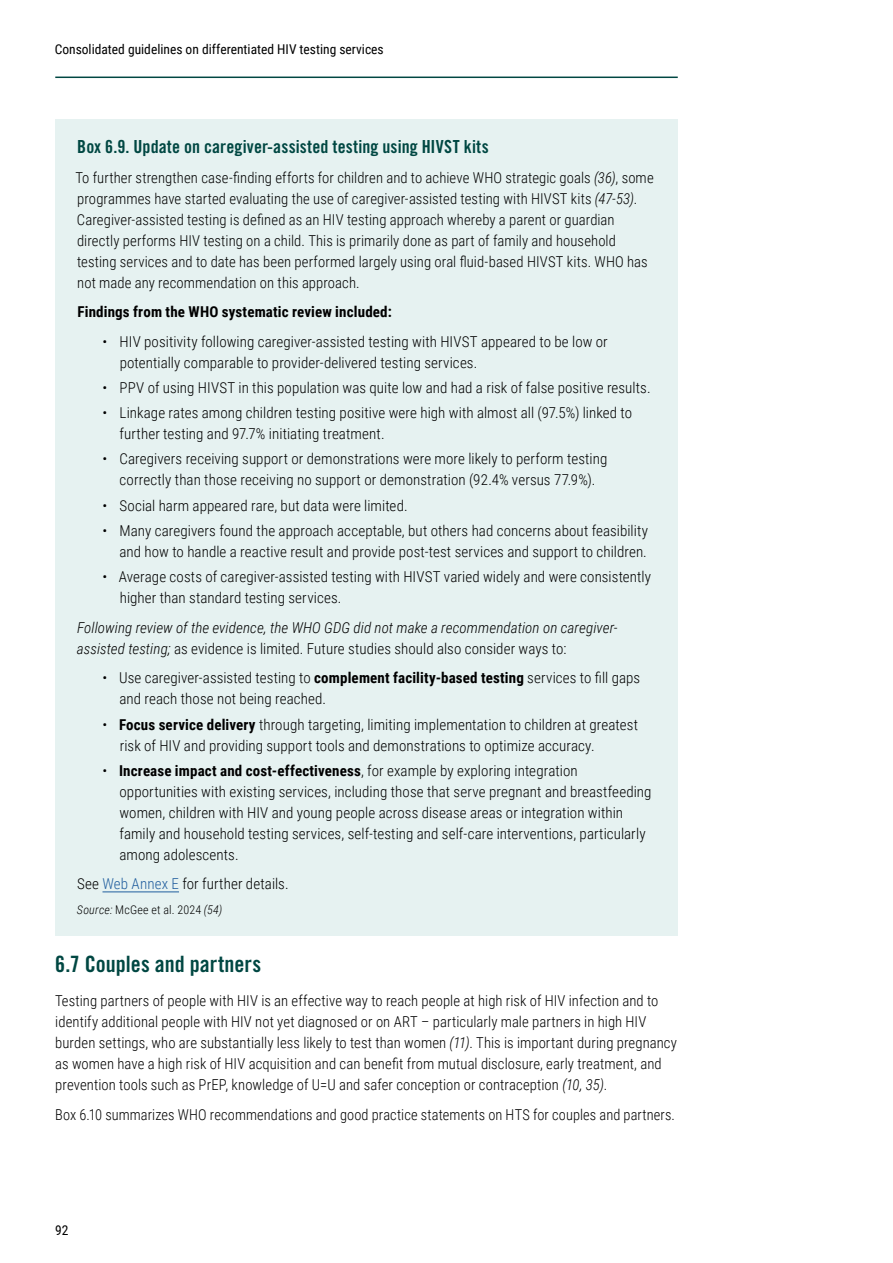
<style>
.page{position:relative;width:893px;height:1263px;background:#fff}
.page>*{position:absolute;margin:0;border:0;box-sizing:border-box;transform-origin:0 0}
.Heading_2{font:22.5px "Trade Gothic LT Std Bd Cn 20";color:#004742}
.Box_title{font:18px "Trade Gothic LT Std Bd Cn 20";letter-spacing:.005em;color:#004742}
.Body{font:300 15px/21px "Roboto Condensed";letter-spacing:.005em;color:#000}
.Body_Bullets{font:300 15px/21px "Roboto Condensed";letter-spacing:.005em;color:#000}
.Body-2{font:italic 300 15px/21px "Roboto Condensed";letter-spacing:.005em;color:#000}
.Body-3{font:300 15px "Roboto Condensed";letter-spacing:.005em;color:#000;scale:.96 1}
.Body-4{font:700 15px "Roboto Condensed";letter-spacing:.01em;color:#000}
.t1{font:13.5px "Roboto Condensed";color:#000}
.Footnotes{font:300 12px "Roboto Condensed";letter-spacing:.02em;color:#000}
.s1{font-style:italic}
.s2{font-style:normal}
.s3{font-weight:700}
.s4{color:#215e9e}
</style>
<div class="page">
<hr style="left:55px;top:77px;width:623px;height:1px;background:#004742">
<div style="left:55px;top:119px;width:622px;height:816px;background:#e6f2f1"></div>
<hr style="left:102px;top:891px;width:77px;height:1px;background:#215e9e">
<p class="t1" style="left:55px;top:39px;width:331px">Consolidated guidelines on differentiated HIV testing services</p>
<p class="Box_title" style="left:77px;top:136px;width:413px">Box 6.9. Update on caregiver-assisted testing using HIVST kits</p>
<p class="Body" style="left:76px;top:166px;width:580px">To further strengthen case-finding efforts for children and to achieve WHO strategic goals <span class="s1">(36)</span>, some programmes have started evaluating the use of caregiver-assisted testing with HIVST kits <span class="s1">(47-53)</span>.<br>Caregiver-assisted testing is defined as an HIV testing approach whereby a parent or guardian directly performs HIV testing on a child. This is primarily done as part of family and household testing services and to date has been performed largely using oral fluid-based HIVST kits. WHO has not made any recommendation on this approach.</p>
<p class="Body-4" style="left:77px;top:301px;width:316px">Findings from the WHO systematic review included:</p>
<p class="Body" style="left:120px;top:330px;width:490px;text-indent:-17px">• HIV positivity following caregiver-assisted testing with HIVST appeared to be low or potentially comparable to provider-delivered testing services.</p>
<p class="Body" style="left:103px;top:377px;width:549px">• PPV of using HIVST in this population was quite low and had a risk of false positive results.</p>
<p class="Body" style="left:120px;top:402px;width:514px;text-indent:-17px">• Linkage rates among children testing positive were high with almost all (97.5%) linked to further testing and 97.7% initiating treatment.</p>
<p class="Body" style="left:103px;top:448px;width:506px;text-align:center">• Caregivers receiving support or demonstrations were more likely to perform testing correctly than those receiving no support or demonstration (92.4% versus 77.9%).</p>
<p class="Body" style="left:103px;top:494px;width:307px">• Social harm appeared rare, but data were limited.</p>
<p class="Body" style="left:103px;top:520px;width:547px;text-align:right">• Many caregivers found the approach acceptable, but others had concerns about feasibility and how to handle a reactive result and provide post-test services and support to children.</p>
<p class="Body" style="left:120px;top:566px;width:533px;text-indent:-17px">• Average costs of caregiver-assisted testing with HIVST varied widely and were consistently higher than standard testing services.</p>
<p class="Body-2" style="left:77px;top:616px;width:542px">Following review of the evidence, the WHO GDG did not make a recommendation on caregiver&shy;assisted testing; <span class="s2">as evidence is limited. Future studies should also consider ways to:</span></p>
<p class="Body_Bullets" style="left:119px;top:667px;width:522px;text-indent:-17px">• Use caregiver-assisted testing to <span class="s3">complement facility-based testing</span> services to fill gaps and reach those not being reached.</p>
<p class="Body_Bullets" style="left:120px;top:713px;width:520px;text-indent:-17px">• <span class="s3">Focus service delivery</span> through targeting, limiting implementation to children at greatest risk of HIV and providing support tools and demonstrations to optimize accuracy.</p>
<p class="Body_Bullets" style="left:119px;top:759px;width:534px;text-indent:-17px">• <span class="s3">Increase impact and cost-effectiveness</span>, for example by exploring integration opportunities with existing services, including those that serve pregnant and breastfeeding women, children with HIV and young people across disease areas or integration within family and household testing services, self-testing and self-care interventions, particularly among adolescents.</p>
<p class="Body" style="left:77px;top:873px;width:213px">See <span class="s4">Web Annex E</span> for further details.</p>
<p class="Footnotes" style="left:77px;top:901px;width:147px"><span class="s1">Source:</span> McGee et al. 2024 <span class="s1">(54)</span></p>
<p class="Heading_2" style="left:55px;top:951px;width:207px">6.7 Couples and partners</p>
<p class="Body" style="left:55px;top:990px;width:623px">Testing partners of people with HIV is an effective way to reach people at high risk of HIV infection and to identify additional people with HIV not yet diagnosed or on ART – particularly male partners in high HIV burden settings, who are substantially less likely to test than women <span class="s1">(11)</span>. This is important during pregnancy as women have a high risk of HIV acquisition and can benefit from mutual disclosure, early treatment, and prevention tools such as PrEP, knowledge of U=U and safer conception or contraception <span class="s1">(10, 35)</span>.</p>
<p class="Body-3" style="left:55px;top:1104px;width:647px">Box 6.10 summarizes WHO recommendations and good practice statements on HTS for couples and partners.</p>
<p class="t1" style="left:55px;top:1221px;width:15px">92</p>
</div>
